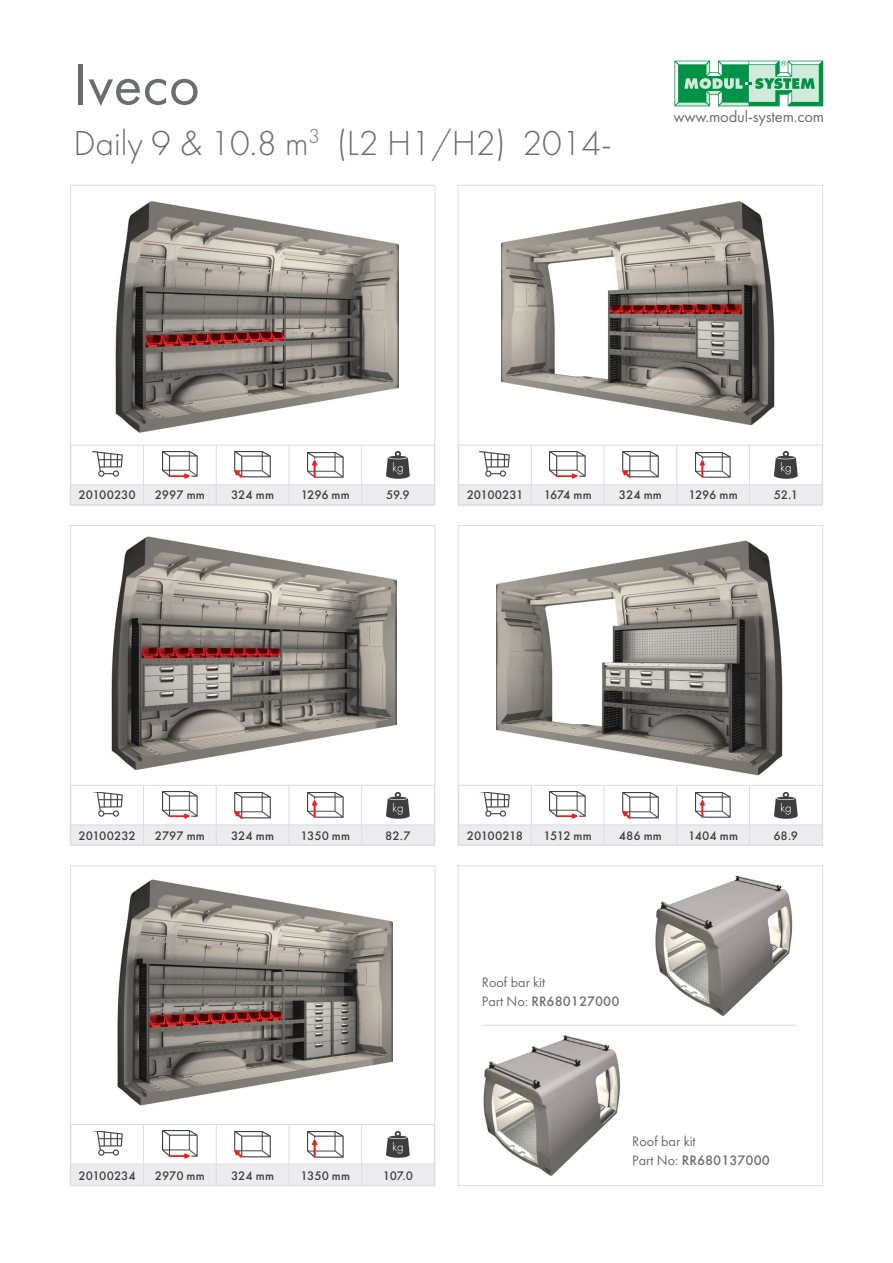
<style>
.page{position:relative;width:893px;height:1263px;background:#fff}
.page>*{position:absolute;margin:0;border:0;box-sizing:border-box;transform-origin:0 0}
.t1{font:60px "Futura";color:#6c6d70}
.t2{font:300 36px "Futura";color:#6c6d70}
.t3{font:16.5px "Futura";letter-spacing:-.01em;color:#6c6d70}
.t4{font:500 14.25px "Futura";color:#6c6d70}
.t5{font:14.25px "Futura";color:#6c6d70}
.t6{font:500 12.9px "Futura";letter-spacing:-.005em;color:#3e3e3f}
.t7{font:500 12.9px "Futura";letter-spacing:-.04em;color:#3e3e3f}
.s1{font-weight:400}
</style>
<div class="page">
<img style="left:115px;top:201px;width:283px;height:232px">
<img style="left:502px;top:201px;width:273px;height:225px">
<img style="left:111px;top:536px;width:285px;height:235px">
<img style="left:497px;top:540px;width:286px;height:236px">
<img style="left:117px;top:879px;width:275px;height:227px">
<hr style="left:71px;top:445px;width:73px;height:1px;background:#dcdddf">
<hr style="left:71px;top:445px;width:1px;height:39px;background:#dcdddf">
<hr style="left:144px;top:445px;width:72px;height:1px;background:#dcdddf">
<hr style="left:143px;top:445px;width:1px;height:39px;background:#dcdddf">
<hr style="left:216px;top:445px;width:73px;height:1px;background:#dcdddf">
<hr style="left:216px;top:445px;width:1px;height:39px;background:#dcdddf">
<hr style="left:289px;top:445px;width:73px;height:1px;background:#dcdddf">
<hr style="left:289px;top:445px;width:1px;height:39px;background:#dcdddf">
<hr style="left:362px;top:445px;width:73px;height:1px;background:#dcdddf">
<hr style="left:361px;top:445px;width:1px;height:39px;background:#dcdddf">
<hr style="left:434px;top:445px;width:1px;height:39px;background:#dcdddf">
<hr style="left:71px;top:484px;width:73px;height:1px;background:#dcdddf">
<hr style="left:71px;top:505px;width:73px;height:1px;background:#dcdddf">
<hr style="left:144px;top:484px;width:72px;height:1px;background:#dcdddf">
<hr style="left:144px;top:505px;width:72px;height:1px;background:#dcdddf">
<hr style="left:216px;top:484px;width:73px;height:1px;background:#dcdddf">
<hr style="left:216px;top:505px;width:73px;height:1px;background:#dcdddf">
<hr style="left:289px;top:484px;width:73px;height:1px;background:#dcdddf">
<hr style="left:289px;top:505px;width:73px;height:1px;background:#dcdddf">
<hr style="left:362px;top:484px;width:73px;height:1px;background:#dcdddf">
<hr style="left:362px;top:505px;width:73px;height:1px;background:#dcdddf">
<div style="left:71px;top:485px;width:364px;height:20px;background:#ececee"></div>
<img style="left:92px;top:452px;width:30px;height:24px">
<img style="left:162px;top:451px;width:36px;height:28px">
<img style="left:235px;top:452px;width:35px;height:26px">
<img style="left:308px;top:452px;width:35px;height:26px">
<img style="left:387px;top:452px;width:22px;height:26px">
<hr style="left:458px;top:445px;width:73px;height:1px;background:#dcdddf">
<hr style="left:458px;top:445px;width:1px;height:39px;background:#dcdddf">
<hr style="left:531px;top:445px;width:73px;height:1px;background:#dcdddf">
<hr style="left:531px;top:445px;width:1px;height:39px;background:#dcdddf">
<hr style="left:604px;top:445px;width:73px;height:1px;background:#dcdddf">
<hr style="left:604px;top:445px;width:1px;height:39px;background:#dcdddf">
<hr style="left:677px;top:445px;width:72px;height:1px;background:#dcdddf">
<hr style="left:676px;top:445px;width:1px;height:39px;background:#dcdddf">
<hr style="left:749px;top:445px;width:73px;height:1px;background:#dcdddf">
<hr style="left:749px;top:445px;width:1px;height:39px;background:#dcdddf">
<hr style="left:822px;top:445px;width:1px;height:39px;background:#dcdddf">
<hr style="left:458px;top:484px;width:73px;height:1px;background:#dcdddf">
<hr style="left:458px;top:505px;width:73px;height:1px;background:#dcdddf">
<hr style="left:531px;top:484px;width:73px;height:1px;background:#dcdddf">
<hr style="left:531px;top:505px;width:73px;height:1px;background:#dcdddf">
<hr style="left:604px;top:484px;width:73px;height:1px;background:#dcdddf">
<hr style="left:604px;top:505px;width:73px;height:1px;background:#dcdddf">
<hr style="left:677px;top:484px;width:72px;height:1px;background:#dcdddf">
<hr style="left:677px;top:505px;width:72px;height:1px;background:#dcdddf">
<hr style="left:749px;top:484px;width:73px;height:1px;background:#dcdddf">
<hr style="left:749px;top:505px;width:73px;height:1px;background:#dcdddf">
<div style="left:458px;top:485px;width:365px;height:20px;background:#ececee"></div>
<img style="left:480px;top:452px;width:30px;height:24px">
<img style="left:550px;top:451px;width:35px;height:28px">
<img style="left:623px;top:452px;width:35px;height:26px">
<img style="left:695px;top:452px;width:36px;height:26px">
<img style="left:774px;top:452px;width:23px;height:26px">
<hr style="left:71px;top:785px;width:73px;height:1px;background:#dcdddf">
<hr style="left:71px;top:785px;width:1px;height:40px;background:#dcdddf">
<hr style="left:144px;top:785px;width:72px;height:1px;background:#dcdddf">
<hr style="left:143px;top:785px;width:1px;height:40px;background:#dcdddf">
<hr style="left:216px;top:785px;width:73px;height:1px;background:#dcdddf">
<hr style="left:216px;top:785px;width:1px;height:40px;background:#dcdddf">
<hr style="left:289px;top:785px;width:73px;height:1px;background:#dcdddf">
<hr style="left:289px;top:785px;width:1px;height:40px;background:#dcdddf">
<hr style="left:362px;top:785px;width:73px;height:1px;background:#dcdddf">
<hr style="left:361px;top:785px;width:1px;height:40px;background:#dcdddf">
<hr style="left:434px;top:785px;width:1px;height:40px;background:#dcdddf">
<hr style="left:71px;top:845px;width:73px;height:1px;background:#dcdddf">
<hr style="left:144px;top:845px;width:72px;height:1px;background:#dcdddf">
<hr style="left:216px;top:845px;width:73px;height:1px;background:#dcdddf">
<hr style="left:289px;top:845px;width:73px;height:1px;background:#dcdddf">
<hr style="left:362px;top:845px;width:73px;height:1px;background:#dcdddf">
<div style="left:71px;top:825px;width:364px;height:20px;background:#ececee"></div>
<img style="left:92px;top:792px;width:30px;height:24px">
<img style="left:162px;top:791px;width:36px;height:28px">
<img style="left:235px;top:792px;width:35px;height:26px">
<img style="left:308px;top:792px;width:35px;height:26px">
<img style="left:387px;top:792px;width:22px;height:26px">
<hr style="left:458px;top:785px;width:73px;height:1px;background:#dcdddf">
<hr style="left:458px;top:785px;width:1px;height:40px;background:#dcdddf">
<hr style="left:531px;top:785px;width:73px;height:1px;background:#dcdddf">
<hr style="left:531px;top:785px;width:1px;height:40px;background:#dcdddf">
<hr style="left:604px;top:785px;width:73px;height:1px;background:#dcdddf">
<hr style="left:604px;top:785px;width:1px;height:40px;background:#dcdddf">
<hr style="left:677px;top:785px;width:72px;height:1px;background:#dcdddf">
<hr style="left:676px;top:785px;width:1px;height:40px;background:#dcdddf">
<hr style="left:749px;top:785px;width:73px;height:1px;background:#dcdddf">
<hr style="left:749px;top:785px;width:1px;height:40px;background:#dcdddf">
<hr style="left:822px;top:785px;width:1px;height:40px;background:#dcdddf">
<hr style="left:458px;top:845px;width:73px;height:1px;background:#dcdddf">
<hr style="left:531px;top:845px;width:73px;height:1px;background:#dcdddf">
<hr style="left:604px;top:845px;width:73px;height:1px;background:#dcdddf">
<hr style="left:677px;top:845px;width:72px;height:1px;background:#dcdddf">
<hr style="left:749px;top:845px;width:73px;height:1px;background:#dcdddf">
<div style="left:458px;top:825px;width:365px;height:20px;background:#ececee"></div>
<img style="left:480px;top:792px;width:30px;height:24px">
<img style="left:550px;top:791px;width:35px;height:28px">
<img style="left:623px;top:792px;width:35px;height:26px">
<img style="left:695px;top:792px;width:36px;height:26px">
<img style="left:774px;top:792px;width:23px;height:26px">
<hr style="left:71px;top:1124px;width:73px;height:1px;background:#dcdddf">
<hr style="left:71px;top:1125px;width:1px;height:39px;background:#dcdddf">
<hr style="left:144px;top:1124px;width:72px;height:1px;background:#dcdddf">
<hr style="left:143px;top:1125px;width:1px;height:39px;background:#dcdddf">
<hr style="left:216px;top:1124px;width:73px;height:1px;background:#dcdddf">
<hr style="left:216px;top:1125px;width:1px;height:39px;background:#dcdddf">
<hr style="left:289px;top:1124px;width:73px;height:1px;background:#dcdddf">
<hr style="left:289px;top:1125px;width:1px;height:39px;background:#dcdddf">
<hr style="left:362px;top:1124px;width:73px;height:1px;background:#dcdddf">
<hr style="left:361px;top:1125px;width:1px;height:39px;background:#dcdddf">
<hr style="left:434px;top:1125px;width:1px;height:39px;background:#dcdddf">
<svg style="left:71px;top:1164px;width:364px;height:22px;background:#eaeaec"></svg>
<img style="left:92px;top:1131px;width:30px;height:25px">
<img style="left:162px;top:1130px;width:36px;height:28px">
<img style="left:235px;top:1131px;width:35px;height:26px">
<img style="left:308px;top:1131px;width:35px;height:26px">
<img style="left:387px;top:1131px;width:22px;height:26px">
<svg style="left:674px;top:61px;width:149px;height:45px;background:#72c298"></svg>
<div style="left:458px;top:865px;width:365px;height:321px;border:1px solid #dcdddf"></div>
<img style="left:483px;top:1035px;width:137px;height:141px">
<hr style="left:482px;top:1025px;width:315px;height:1px;background:#dcdddf">
<img style="left:655px;top:875px;width:138px;height:141px">
<p class="t1" style="left:73px;top:49px;width:128px">Iveco</p>
<p class="t2" style="left:73px;top:123px;width:540px">Daily 9 &amp; 10.8 m<sup>3</sup> (L2 H1/H2) 2014-</p>
<p class="t3" style="left:673px;top:107px;width:152px">www.modul-system.com</p>
<p class="t6" style="left:78px;top:487px;width:59px">20100230</p>
<p class="t6" style="left:155px;top:487px;width:52px">2997 mm</p>
<p class="t6" style="left:231px;top:487px;width:44px">324 mm</p>
<p class="t6" style="left:301px;top:487px;width:51px">1296 mm</p>
<p class="t6" style="left:386px;top:487px;width:25px">59.9</p>
<p class="t6" style="left:467px;top:487px;width:58px">20100231</p>
<p class="t6" style="left:544px;top:487px;width:50px">1674 mm</p>
<p class="t6" style="left:619px;top:487px;width:44px">324 mm</p>
<p class="t6" style="left:689px;top:487px;width:51px">1296 mm</p>
<p class="t6" style="left:774px;top:487px;width:26px">52.1</p>
<p class="t6" style="left:79px;top:828px;width:59px">20100232</p>
<p class="t6" style="left:155px;top:828px;width:52px">2797 mm</p>
<p class="t6" style="left:231px;top:828px;width:44px">324 mm</p>
<p class="t6" style="left:300px;top:828px;width:51px">1350 mm</p>
<p class="t6" style="left:385px;top:828px;width:27px">82.7</p>
<p class="t7" style="left:467px;top:828px;width:58px">20100218</p>
<p class="t6" style="left:544px;top:828px;width:50px">1512 mm</p>
<p class="t6" style="left:619px;top:828px;width:45px">486 mm</p>
<p class="t6" style="left:688px;top:828px;width:51px">1404 mm</p>
<p class="t6" style="left:773px;top:828px;width:26px">68.9</p>
<p class="t6" style="left:78px;top:1167px;width:59px">20100234</p>
<p class="t6" style="left:155px;top:1167px;width:51px">2970 mm</p>
<p class="t6" style="left:231px;top:1167px;width:44px">324 mm</p>
<p class="t6" style="left:300px;top:1167px;width:51px">1350 mm</p>
<p class="t6" style="left:383px;top:1167px;width:32px">107.0</p>
<p class="t5" style="left:482px;top:974px;width:65px">Roof bar kit</p>
<p class="t4" style="left:482px;top:992px;width:139px"><span class="s1">Part No:</span> RR680127000</p>
<p class="t5" style="left:632px;top:1133px;width:65px">Roof bar kit</p>
<p class="t4" style="left:632px;top:1152px;width:139px"><span class="s1">Part No:</span> RR680137000</p>
</div>
